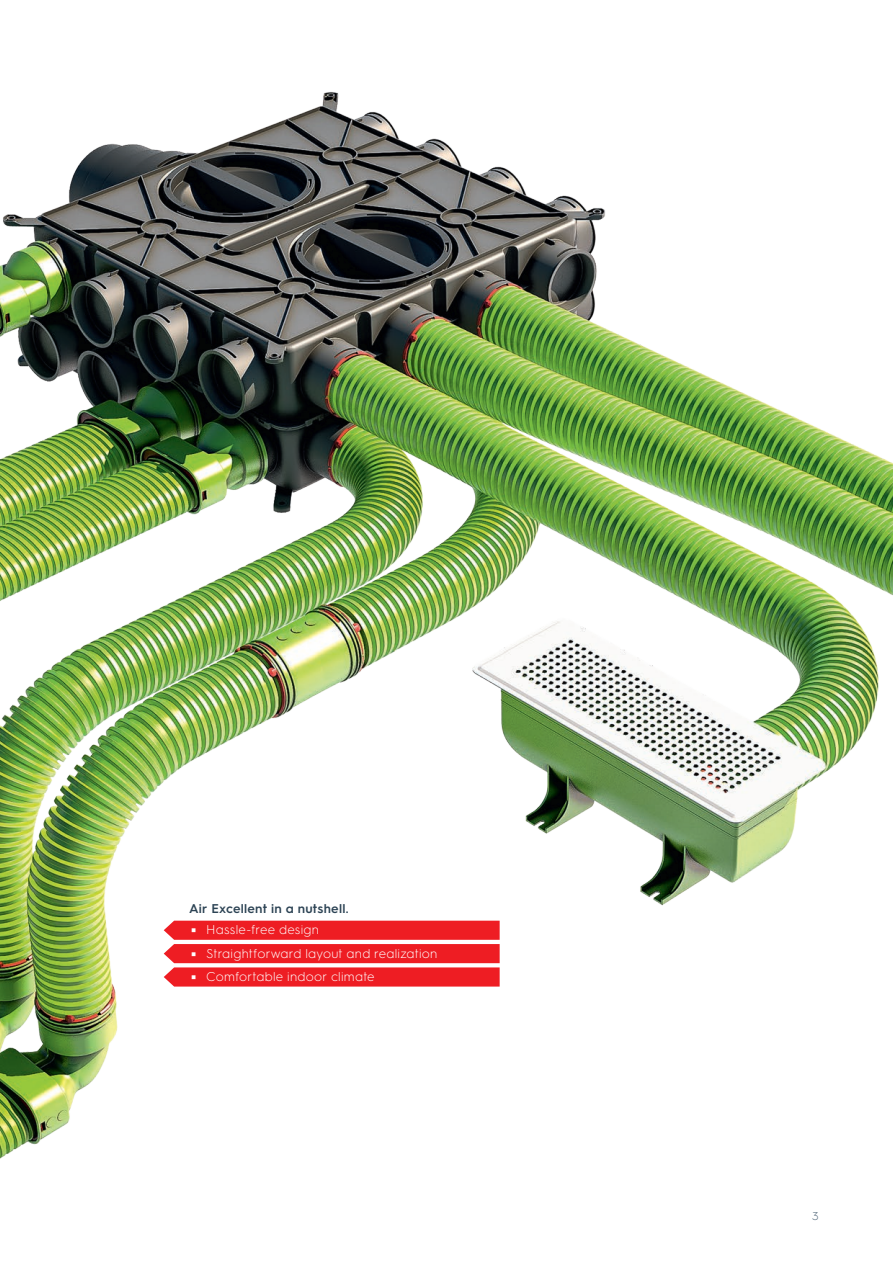
<style>
.page{position:relative;width:893px;height:1263px;background:#fff}
.page>*{position:absolute;margin:0;border:0;box-sizing:border-box;transform-origin:0 0}
.t1{font:300 12.75px "HGS3";letter-spacing:.015em;color:#fff}
.t2{font:600 12.75px "HGS3";letter-spacing:.02em;color:#2c4354}
.t3{font:300 11.25px "HGS3";color:#4e6476}
.t4{font:600 5.1px "HGS3";color:#fff;scale:6.37 1}
</style>
<div class="page">
<img style="left:0;top:92px;width:893px;height:1067px">
<svg style="left:164px;top:921px;width:336px;height:65px;background:#f03d42"></svg>
<p class="t2" style="left:189px;top:899px;width:161px">Air Excellent in a nutshell.</p>
<p class="t4" style="left:189px;top:927px;width:3px">|</p>
<p class="t1" style="left:206px;top:921px;width:114px">Hassle-free design</p>
<p class="t4" style="left:189px;top:950px;width:3px">|</p>
<p class="t1" style="left:206px;top:945px;width:233px">Straightforward layout and realization</p>
<p class="t4" style="left:189px;top:974px;width:3px">|</p>
<p class="t1" style="left:206px;top:968px;width:170px">Comfortable indoor climate</p>
<p class="t3" style="left:812px;top:1209px;width:8px">3</p>
</div>
